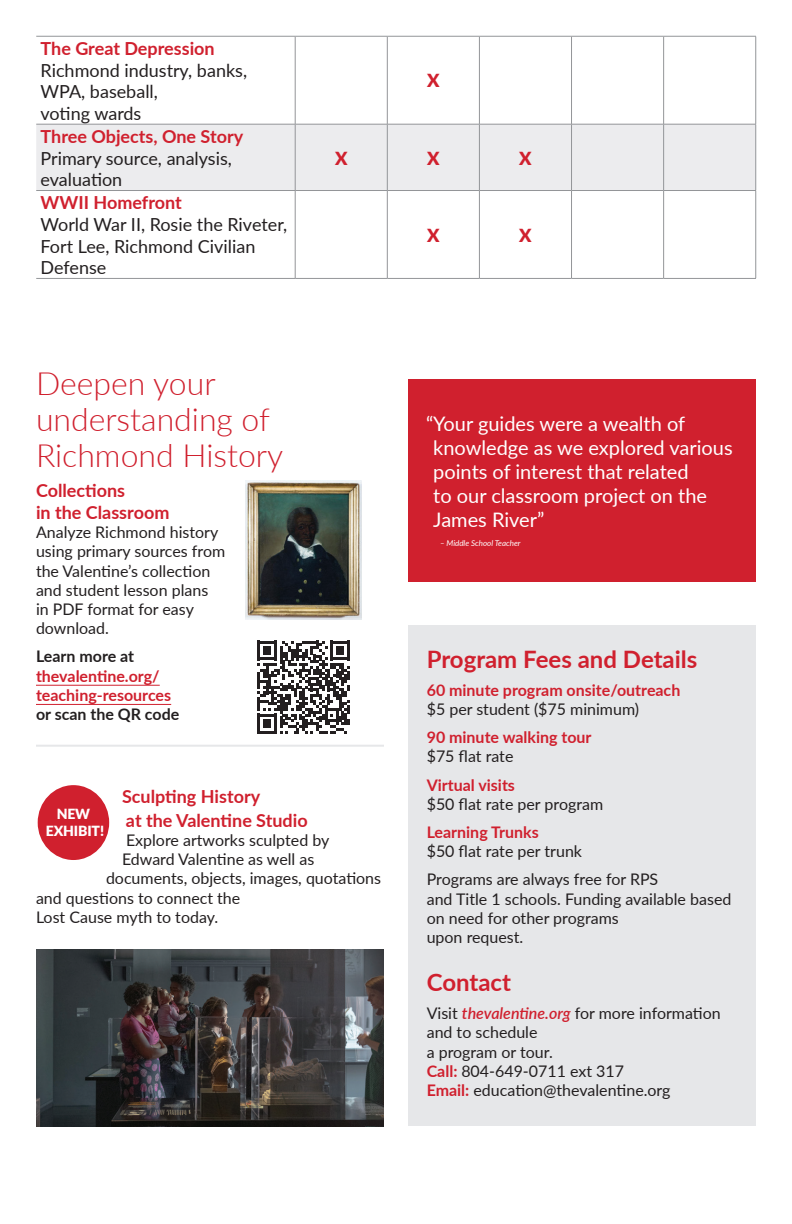
<style>
.page{position:relative;width:792px;height:1224px;background:#fff}
.page>*{position:absolute;margin:0;border:0;box-sizing:border-box;transform-origin:0 0}
.t1{font:300 32px/36px "Lato";color:#d0202e}
.t2{font:700 24px "Lato";color:#d0202e}
.t3{font:20px/24px "Lato";color:#fff}
.t4{font:18px/21.6px "Lato";color:#231f20}
.t5{font:700 18px/21.6px "Lato";color:#d0202e}
.t6{font:900 18px "Lato";color:#d0202e}
.t7{font:16px/19.2px "Lato";color:#231f20}
.t8{font:700 16px/19.2px "Lato";color:#d0202e}
.t9{font:700 16px "Lato";color:#231f20}
.t10{font:900 14px/16.8px "Lato";letter-spacing:-.01em;color:#fff;text-align:center}
.t11{font:italic 8px "Lato";color:#fff}
.s1{font-weight:600;font-style:italic;color:#d0202e}
.s2{font-weight:700;color:#d0202e}
</style>
<div class="page">
<div style="left:36px;top:125px;width:719px;height:65px;background:#ececee"></div>
<hr style="left:387px;top:37px;width:1px;height:87px;background:#939598">
<hr style="left:479px;top:37px;width:1px;height:87px;background:#939598">
<hr style="left:571px;top:37px;width:1px;height:87px;background:#939598">
<hr style="left:663px;top:37px;width:1px;height:87px;background:#939598">
<hr style="left:755px;top:37px;width:1px;height:87px;background:#939598">
<hr style="left:387px;top:191px;width:1px;height:87px;background:#939598">
<hr style="left:479px;top:191px;width:1px;height:87px;background:#939598">
<hr style="left:571px;top:191px;width:1px;height:87px;background:#939598">
<hr style="left:663px;top:191px;width:1px;height:87px;background:#939598">
<hr style="left:755px;top:191px;width:1px;height:87px;background:#939598">
<hr style="left:295px;top:278px;width:92px;height:1px;background:#939598">
<hr style="left:387px;top:278px;width:92px;height:1px;background:#939598">
<hr style="left:479px;top:278px;width:93px;height:1px;background:#939598">
<hr style="left:572px;top:278px;width:92px;height:1px;background:#939598">
<hr style="left:664px;top:278px;width:92px;height:1px;background:#939598">
<hr style="left:295px;top:37px;width:1px;height:87px;background:#939598">
<hr style="left:295px;top:191px;width:1px;height:87px;background:#939598">
<hr style="left:36px;top:278px;width:259px;height:1px;background:#939598">
<hr style="left:36px;top:36px;width:259px;height:1px;background:#939598">
<hr style="left:36px;top:124px;width:259px;height:1px;background:#939598">
<hr style="left:36px;top:190px;width:259px;height:1px;background:#939598">
<hr style="left:295px;top:36px;width:92px;height:1px;background:#939598">
<hr style="left:387px;top:36px;width:92px;height:1px;background:#939598">
<hr style="left:479px;top:36px;width:93px;height:1px;background:#939598">
<hr style="left:572px;top:36px;width:92px;height:1px;background:#939598">
<hr style="left:664px;top:36px;width:92px;height:1px;background:#939598">
<hr style="left:295px;top:124px;width:92px;height:1px;background:#939598">
<hr style="left:295px;top:124px;width:1px;height:66px;background:#939598">
<hr style="left:295px;top:190px;width:92px;height:1px;background:#939598">
<hr style="left:387px;top:124px;width:92px;height:1px;background:#939598">
<hr style="left:387px;top:124px;width:1px;height:66px;background:#939598">
<hr style="left:387px;top:190px;width:92px;height:1px;background:#939598">
<hr style="left:479px;top:124px;width:93px;height:1px;background:#939598">
<hr style="left:479px;top:124px;width:1px;height:66px;background:#939598">
<hr style="left:479px;top:190px;width:93px;height:1px;background:#939598">
<hr style="left:572px;top:124px;width:92px;height:1px;background:#939598">
<hr style="left:571px;top:124px;width:1px;height:66px;background:#939598">
<hr style="left:572px;top:190px;width:92px;height:1px;background:#939598">
<hr style="left:664px;top:124px;width:92px;height:1px;background:#939598">
<hr style="left:663px;top:124px;width:1px;height:66px;background:#939598">
<hr style="left:755px;top:124px;width:1px;height:66px;background:#939598">
<hr style="left:664px;top:190px;width:92px;height:1px;background:#939598">
<div style="left:408px;top:379px;width:348px;height:203px;background:#d0202e"></div>
<div style="left:408px;top:625px;width:348px;height:501px;background:#e6e7e9"></div>
<img style="left:36px;top:949px;width:348px;height:177px">
<hr style="left:36px;top:685px;width:124px;height:1px;background:#d0202e">
<hr style="left:36px;top:704px;width:135px;height:1px;background:#d0202e">
<img style="left:246px;top:480px;width:115px;height:140px">
<svg style="left:257px;top:641px;width:93px;height:92px"></svg>
<div style="left:38px;top:785px;width:71px;height:75px;background:#d0202e;border-radius:50%"></div>
<hr style="left:36px;top:745px;width:348px;height:2px;background:#e6e7e9">
<p class="t5" style="left:41px;top:37px;width:176px">The Great Depression</p>
<p class="t4" style="left:41px;top:59px;width:208px">Richmond industry, banks,<br>WPA, baseball,<br>voting wards</p>
<p class="t6" style="left:427px;top:67px;width:14px">X</p>
<p class="t5" style="left:41px;top:125px;width:204px">Three Objects, One Story</p>
<p class="t4" style="left:41px;top:146px;width:193px">Primary source, analysis, evaluation</p>
<p class="t6" style="left:335px;top:144px;width:14px">X</p>
<p class="t6" style="left:427px;top:144px;width:14px">X</p>
<p class="t6" style="left:519px;top:144px;width:14px">X</p>
<p class="t5" style="left:41px;top:191px;width:143px">WWII Homefront</p>
<p class="t4" style="left:41px;top:213px;width:248px">World War II, Rosie the Riveter,<br>Fort Lee, Richmond Civilian<br>Defense</p>
<p class="t6" style="left:427px;top:222px;width:14px">X</p>
<p class="t6" style="left:519px;top:222px;width:14px">X</p>
<h1 class="t1" style="left:36px;top:364px;width:249px">Deepen your understanding of<br>Richmond History</h1>
<p class="t5" style="left:36px;top:479px;width:135px">Collections<br>in the Classroom</p>
<p class="t7" style="left:36px;top:522px;width:191px">Analyze Richmond history using primary sources from the Valentine’s collection and student lesson plans<br>in PDF format for easy download.</p>
<p class="t9" style="left:36px;top:645px;width:100px">Learn more at</p>
<p class="t8" style="left:36px;top:665px;width:137px">thevalentine.org/ teaching-resources</p>
<p class="t9" style="left:36px;top:702px;width:145px">or scan the QR code</p>
<p class="t5" style="left:122px;top:783px;width:187px;line-height:24px">Sculpting History<br>at the Valentine Studio</p>
<p class="t7" style="left:126px;top:830px;width:205px">Explore artworks sculpted by</p>
<p class="t7" style="left:122px;top:849px;width:194px">Edward Valentine as well as</p>
<p class="t7" style="left:106px;top:868px;width:277px">documents, objects, images, quotations</p>
<p class="t7" style="left:36px;top:887px;width:206px">and questions to connect the</p>
<p class="t7" style="left:36px;top:907px;width:184px">Lost Cause myth to today.</p>
<p class="t10" style="left:46px;top:805px;width:60px">NEW<br>EXHIBIT!</p>
<p class="t3" style="left:433px;top:411px;width:301px;text-indent:-7px">“Your guides were a wealth of knowledge as we explored various points of interest that related<br>to our classroom project on the<br>James River”</p>
<p class="t11" style="left:440px;top:537px;width:82px">– Middle School Teacher</p>
<h2 class="t2" style="left:427px;top:641px;width:272px">Program Fees and Details</h2>
<p class="t8" style="left:427px;top:680px;width:255px">60 minute program onsite/outreach</p>
<p class="t7" style="left:427px;top:699px;width:214px">$5 per student ($75 minimum)</p>
<p class="t8" style="left:427px;top:727px;width:166px">90 minute walking tour</p>
<p class="t7" style="left:427px;top:746px;width:88px">$75 flat rate</p>
<p class="t8" style="left:427px;top:775px;width:90px">Virtual visits</p>
<p class="t7" style="left:427px;top:794px;width:178px">$50 flat rate per program</p>
<p class="t8" style="left:427px;top:822px;width:114px">Learning Trunks</p>
<p class="t7" style="left:427px;top:837px;width:233px;line-height:28.2px">$50 flat rate per trunk<br>Programs are always free for RPS</p>
<p class="t7" style="left:427px;top:889px;width:306px">and Title 1 schools. Funding available based on need for other programs<br>upon request.</p>
<h2 class="t2" style="left:427px;top:965px;width:86px">Contact</h2>
<p class="t7" style="left:427px;top:1003px;width:296px">Visit <span class="s1">thevalentine.org</span> for more information and to schedule<br>a program or tour.<br><span class="s2">Call:</span> 804-649-0711 ext 317<br><span class="s2">Email:</span> education@thevalentine.org</p>
</div>
